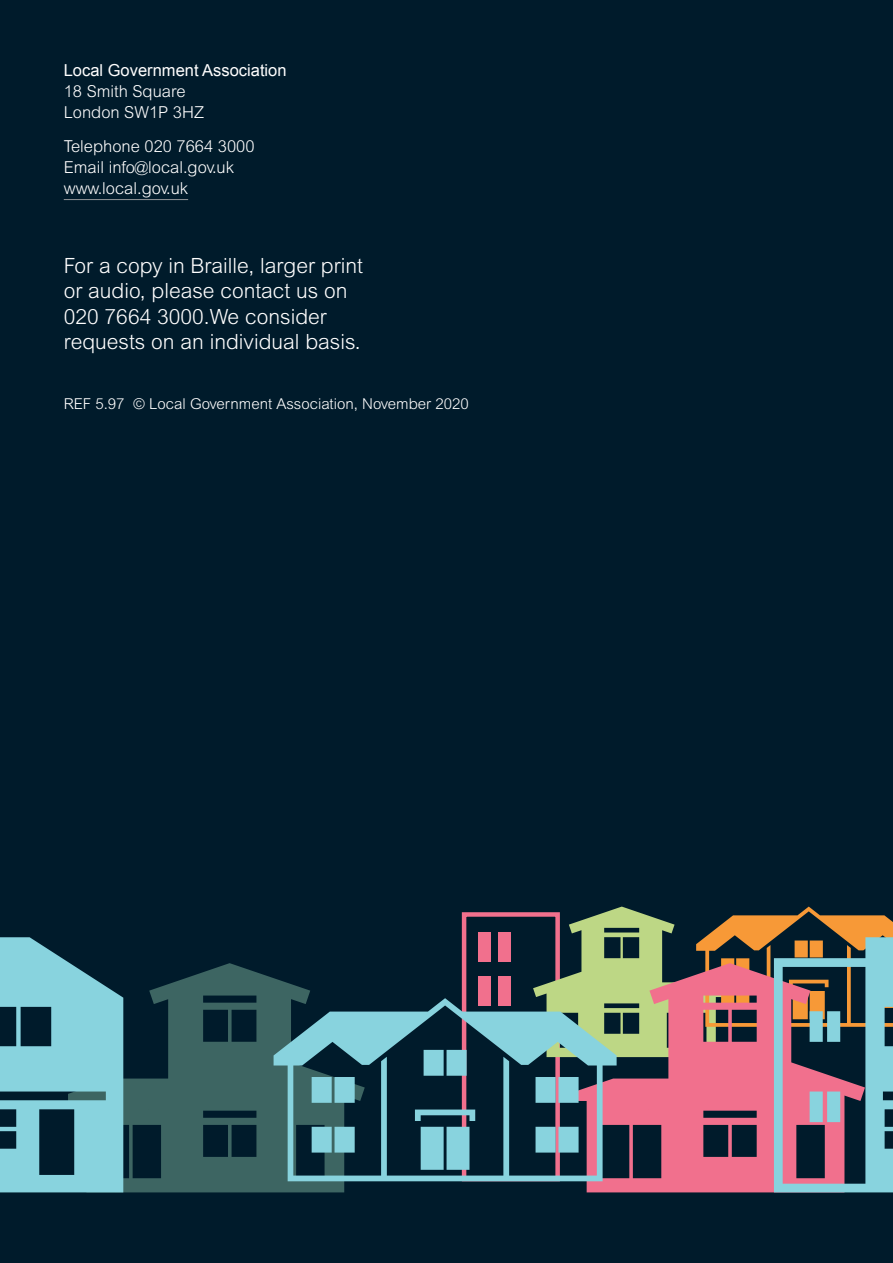
<style>
.page{position:relative;width:893px;height:1263px;background:#001b2b}
.page>*{position:absolute;margin:0;border:0;box-sizing:border-box;transform-origin:0 0}
.t1{font:300 21px/25.5px "Arial MT Std";color:#fff}
.HAP_-_BODY{font:300 16.5px/21px "Arial MT Std";color:#fff}
.HAP_-_BODY-2{font:16.5px/21px "Arial";color:#fff}
.HAP_-_BODY-3{font:300 15px "Arial MT Std";color:#fff}
.s1{font-family:"Arial MT Std";font-weight:300}
</style>
<div class="page">
<div style="left:462px;top:912px;width:98px;height:269px;border:4px solid #f1708d"></div>
<div style="left:479px;top:932px;width:12px;height:30px;background:#f1708d"></div>
<div style="left:479px;top:976px;width:12px;height:30px;background:#f1708d"></div>
<div style="left:498px;top:932px;width:13px;height:30px;background:#f1708d"></div>
<div style="left:498px;top:976px;width:13px;height:30px;background:#f1708d"></div>
<svg style="left:123px;top:963px;width:242px;height:229px;fill:#3d6562"></svg>
<svg style="left:533px;top:906px;width:360px;height:286px"></svg>
<svg style="left:0;top:937px;width:123px;height:255px"></svg>
<svg style="left:274px;top:998px;width:343px;height:183px"></svg>
<hr style="left:64px;top:199px;width:124px;height:1px;background:#939598">
<p class="HAP_-_BODY-2" style="left:64px;top:60px;width:224px">Local Government Association<br><span class="s1">18 Smith Square<br>London SW1P 3HZ</span></p>
<p class="HAP_-_BODY" style="left:64px;top:135px;width:192px">Telephone 020 7664 3000<br>Email info@local.gov.uk www.local.gov.uk</p>
<p class="t1" style="left:64px;top:253px;width:301px">For a copy in Braille, larger print or audio, please contact us on<br>020 7664 3000.We consider requests on an individual basis.</p>
<p class="HAP_-_BODY-3" style="left:64px;top:396px;width:406px">REF 5.97 © Local Government Association, November 2020</p>
</div>
